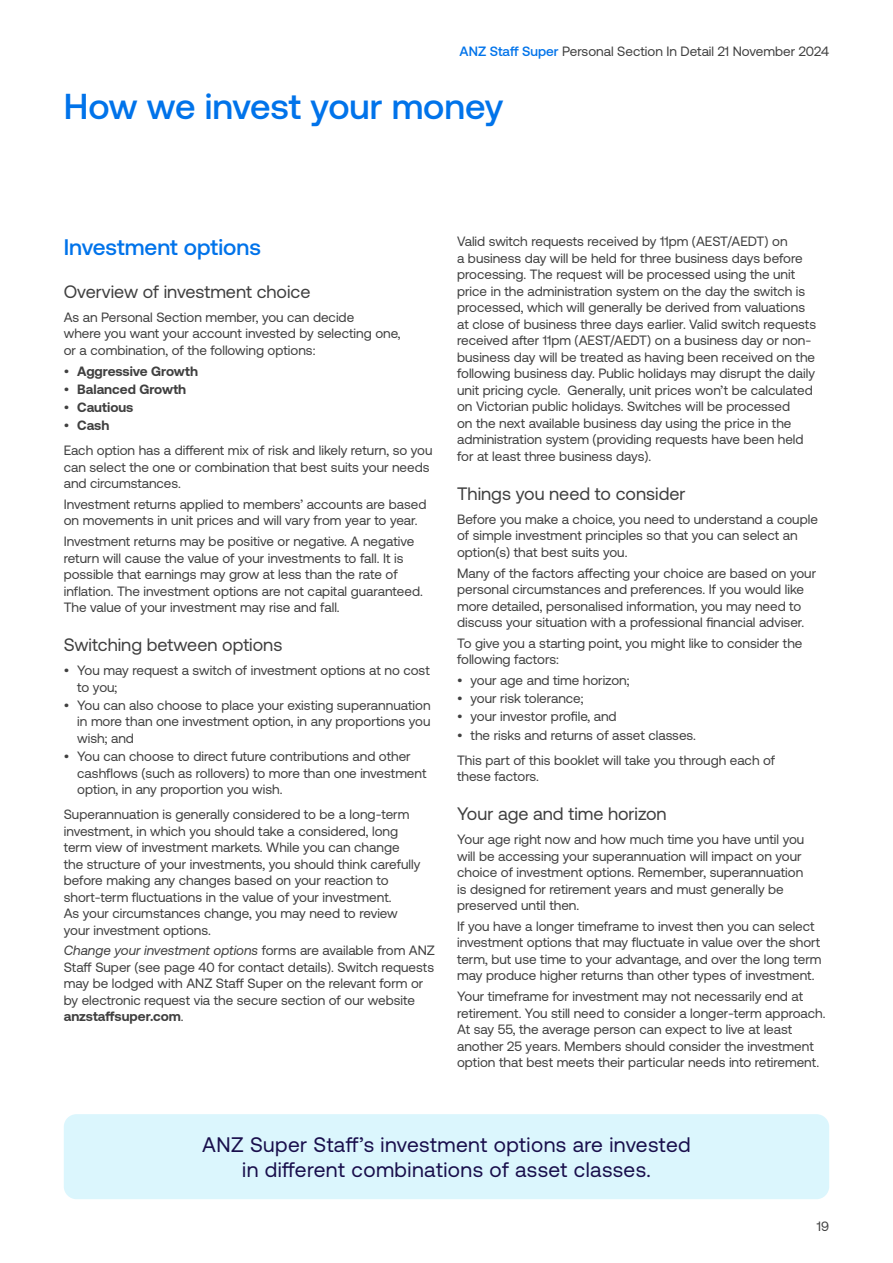
<style>
.page{position:relative;width:893px;height:1263px;background:#fff}
.page>*{position:absolute;margin:0;border:0;box-sizing:border-box;transform-origin:0 0}
.t1{font:500 36px "Aeonik";letter-spacing:-.005em;color:#0073ea}
.t2{font:500 22.5px "Aeonik";color:#0073ea}
.t3{font:21px/25.5px "Aeonik";letter-spacing:.02em;color:#190f4c;text-align:center}
.t4{font:18px "Aeonik";color:#404040}
.t5{font:13.5px/16.5px "Aeonik";color:#404040}
.t6{font:700 13.5px "Aeonik";color:#404040}
.s1{font-weight:500;color:#0073ea}
.s2{font-weight:400}
.s3{font-weight:700}
.s4{font-style:italic}
</style>
<div class="page">
<div style="left:64px;top:1114px;width:765px;height:85px;background:#dbf6fd;border-radius:13px"></div>
<p class="t5" style="left:460px;top:43px;width:371px"><span class="s1">ANZ Staff Super</span> Personal Section In Detail 21 November 2024</p>
<h1 class="t1" style="left:64px;top:86px;width:441px">How we invest your money</h1>
<h2 class="t2" style="left:64px;top:234px;width:199px">Investment options</h2>
<h3 class="t4" style="left:64px;top:282px;width:248px">Overview of investment choice</h3>
<p class="t5" style="left:64px;top:309px;width:338px">As an Personal Section member, you can decide<br>where you want your account invested by selecting one, or a combination, of the following options:</p>
<p class="t6" style="left:64px;top:363px;width:136px"><span class="s2">•</span> Aggressive Growth</p>
<p class="t6" style="left:64px;top:381px;width:124px"><span class="s2">•</span> Balanced Growth</p>
<p class="t6" style="left:64px;top:400px;width:71px"><span class="s2">•</span> Cautious</p>
<p class="t5" style="left:64px;top:413px;width:370px;line-height:25px">• <span class="s3">Cash<br></span>Each option has a different mix of risk and likely return, so you</p>
<p class="t5" style="left:64px;top:459px;width:367px">can select the one or combination that best suits your needs and circumstances.</p>
<p class="t5" style="left:64px;top:496px;width:364px">Investment returns applied to members’ accounts are based on movements in unit prices and will vary from year to year.</p>
<p class="t5" style="left:64px;top:533px;width:361px">Investment returns may be positive or negative. A negative return will cause the value of your investments to fall. It is possible that earnings may grow at less than the rate of inflation. The investment options are not capital guaranteed.<br>The value of your investment may rise and fall.</p>
<h3 class="t4" style="left:64px;top:635px;width:220px">Switching between options</h3>
<p class="t5" style="left:77px;top:662px;width:354px;text-indent:-14px">• You may request a switch of investment options at no cost to you;</p>
<p class="t5" style="left:77px;top:697px;width:355px;text-align:justify;text-indent:-14px">• You can also choose to place your existing superannuation in more than one investment option, in any proportions you wish; and</p>
<p class="t5" style="left:77px;top:748px;width:351px;text-indent:-14px">• You can choose to direct future contributions and other cashflows (such as rollovers) to more than one investment option, in any proportion you wish.</p>
<p class="t5" style="left:64px;top:806px;width:358px">Superannuation is generally considered to be a long-term investment, in which you should take a considered, long term view of investment markets. While you can change the structure of your investments, you should think carefully before making any changes based on your reaction to short-term fluctuations in the value of your investment.<br>As your circumstances change, you may need to review your investment options.</p>
<p class="t5" style="left:64px;top:942px;width:373px"><span class="s4">Change your investment options</span> forms are available from ANZ Staff Super (see page 40 for contact details). Switch requests may be lodged with ANZ Staff Super on the relevant form or by electronic request via the secure section of our website <span class="s3">anzstaffsuper.com</span>.</p>
<p class="t5" style="left:457px;top:233px;width:361px">Valid switch requests received by 11pm (AEST/AEDT) on<br>a business day will be held for three business days before processing. The request will be processed using the unit price in the administration system on the day the switch is processed, which will generally be derived from valuations at close of business three days earlier. Valid switch requests received after 11pm (AEST/AEDT) on a business day or non&shy;business day will be treated as having been received on the following business day. Public holidays may disrupt the daily unit pricing cycle. Generally, unit prices won’t be calculated on Victorian public holidays. Switches will be processed<br>on the next available business day using the price in the administration system (providing requests have been held for at least three business days).</p>
<h3 class="t4" style="left:457px;top:483px;width:230px">Things you need to consider</h3>
<p class="t5" style="left:457px;top:511px;width:362px">Before you make a choice, you need to understand a couple of simple investment principles so that you can select an option(s) that best suits you.</p>
<p class="t5" style="left:457px;top:565px;width:360px">Many of the factors affecting your choice are based on your personal circumstances and preferences. If you would like more detailed, personalised information, you may need to discuss your situation with a professional financial adviser.</p>
<p class="t5" style="left:457px;top:635px;width:347px">To give you a starting point, you might like to consider the following factors:</p>
<p class="t5" style="left:457px;top:672px;width:174px">• your age and time horizon;</p>
<p class="t5" style="left:457px;top:690px;width:128px">• your risk tolerance;</p>
<p class="t5" style="left:457px;top:708px;width:161px">• your investor profile, and</p>
<p class="t5" style="left:457px;top:722px;width:320px;line-height:25px">• the risks and returns of asset classes.<br>This part of this booklet will take you through each of</p>
<p class="t5" style="left:457px;top:768px;width:83px">these factors.</p>
<h3 class="t4" style="left:457px;top:804px;width:211px">Your age and time horizon</h3>
<p class="t5" style="left:457px;top:831px;width:349px">Your age right now and how much time you have until you will be accessing your superannuation will impact on your choice of investment options. Remember, superannuation is designed for retirement years and must generally be preserved until then.</p>
<p class="t5" style="left:457px;top:918px;width:366px">If you have a longer timeframe to invest then you can select investment options that may fluctuate in value over the short term, but use time to your advantage, and over the long term may produce higher returns than other types of investment.</p>
<p class="t5" style="left:457px;top:988px;width:370px">Your timeframe for investment may not necessarily end at retirement. You still need to consider a longer-term approach.<br>At say 55, the average person can expect to live at least another 25 years. Members should consider the investment option that best meets their particular needs into retirement.</p>
<h3 class="t3" style="left:202px;top:1132px;width:490px">ANZ Super Staff’s investment options are invested in different combinations of asset classes.</h3>
<p class="t5" style="left:817px;top:1218px;width:14px">19</p>
</div>
